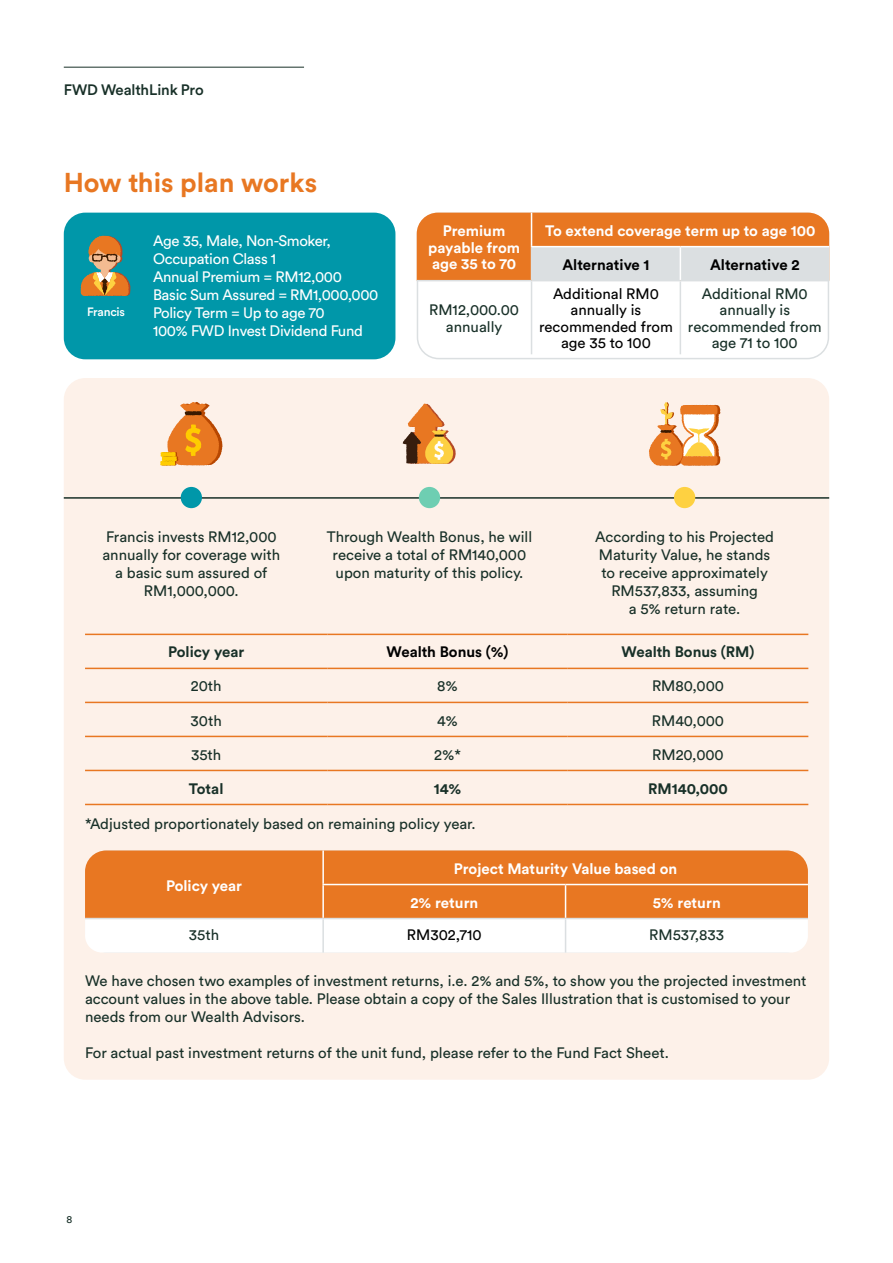
<style>
.page{position:relative;width:893px;height:1263px;background:#fff}
.page>*{position:absolute;margin:0;border:0;box-sizing:border-box;transform-origin:0 0}
.t1{font:700 27px "FWD Circular";color:#e87722}
.t2{font:15px/18px "FWD Circular";color:#183028;text-align:center}
.t3{font:15px/18px "FWD Circular";letter-spacing:-.02em;color:#fff}
.t4{font:700 15px/16.5px "FWD Circular";color:#fff;text-align:center}
.t5{font:15px/16.5px "FWD Circular";color:#000;text-align:center}
.t6{font:700 15px "FWD Circular";color:#183028}
.t7{font:700 15px "FWD Circular";color:#000}
.t8{font:500 15px "FWD Circular";letter-spacing:-.005em;color:#183028}
.t9{font:500 12px "FWD Circular";letter-spacing:-.02em;color:#fff}
.t10{font:10.5px "FWD Circular";color:#183028}
</style>
<div class="page">
<hr style="left:64px;top:67px;width:240px;height:1px;background:#183028">
<div style="left:64px;top:378px;width:765px;height:702px;background:#fdf1e9;border-radius:21px"></div>
<div style="left:85px;top:850px;width:723px;height:34px;background:#e87722"></div>
<svg style="left:85px;top:884px;width:723px;height:68px;background:#f3bb90"></svg>
<hr style="left:85px;top:918px;width:238px;height:1px;background:#dbdfe1">
<hr style="left:322px;top:919px;width:2px;height:33px;background:#dbdfe1">
<hr style="left:566px;top:918px;width:242px;height:1px;background:#dbdfe1">
<hr style="left:323px;top:918px;width:243px;height:1px;background:#dbdfe1">
<hr style="left:322px;top:850px;width:2px;height:34px;background:#fff">
<hr style="left:322px;top:884px;width:244px;height:1px;background:#fff">
<hr style="left:566px;top:884px;width:242px;height:1px;background:#fff">
<hr style="left:565px;top:919px;width:1px;height:33px;background:#dbdfe1">
<hr style="left:565px;top:885px;width:1px;height:33px;background:#fff">
<hr style="left:322px;top:885px;width:2px;height:33px;background:#fff">
<div style="left:64px;top:213px;width:331px;height:146px;background:#0097a9;border-radius:21px"></div>
<div style="left:417px;top:213px;width:412px;height:146px;border:2px solid #dbdfe1;border-radius:21px"></div>
<svg style="left:417px;top:213px;width:412px;height:67px;background:#e39d68"></svg>
<hr style="left:531px;top:247px;width:1px;height:33px;background:#dbdfe1">
<hr style="left:417px;top:280px;width:114px;height:1px;background:#dbdfe1">
<hr style="left:531px;top:280px;width:149px;height:1px;background:#dbdfe1">
<hr style="left:531px;top:281px;width:1px;height:73px;background:#dbdfe1">
<hr style="left:680px;top:280px;width:149px;height:1px;background:#dbdfe1">
<hr style="left:680px;top:281px;width:1px;height:73px;background:#dbdfe1">
<hr style="left:531px;top:213px;width:1px;height:33px;background:#fff">
<hr style="left:531px;top:246px;width:149px;height:1px;background:#fff">
<hr style="left:680px;top:246px;width:149px;height:1px;background:#fff">
<hr style="left:680px;top:247px;width:1px;height:33px;background:#fff">
<hr style="left:64px;top:497px;width:765px;height:2px;background:#183028">
<hr style="left:85px;top:634px;width:242px;height:1px;background:#e87722">
<hr style="left:327px;top:634px;width:241px;height:1px;background:#e87722">
<hr style="left:568px;top:634px;width:240px;height:1px;background:#e87722">
<hr style="left:85px;top:668px;width:242px;height:1px;background:#e87722">
<hr style="left:327px;top:668px;width:241px;height:1px;background:#e87722">
<hr style="left:568px;top:668px;width:240px;height:1px;background:#e87722">
<hr style="left:85px;top:702px;width:242px;height:1px;background:#e87722">
<hr style="left:327px;top:702px;width:241px;height:1px;background:#e87722">
<hr style="left:568px;top:702px;width:240px;height:1px;background:#e87722">
<hr style="left:85px;top:736px;width:242px;height:1px;background:#e87722">
<hr style="left:327px;top:736px;width:241px;height:1px;background:#e87722">
<hr style="left:568px;top:736px;width:240px;height:1px;background:#e87722">
<hr style="left:85px;top:770px;width:242px;height:1px;background:#e87722">
<hr style="left:327px;top:770px;width:241px;height:1px;background:#e87722">
<hr style="left:568px;top:770px;width:240px;height:1px;background:#e87722">
<hr style="left:85px;top:804px;width:242px;height:1px;background:#e87722">
<hr style="left:327px;top:804px;width:241px;height:1px;background:#e87722">
<hr style="left:568px;top:804px;width:240px;height:1px;background:#e87722">
<div style="left:181px;top:487px;width:21px;height:21px;background:#0097a9;border-radius:50%"></div>
<div style="left:419px;top:487px;width:21px;height:21px;background:#6eceb2;border-radius:50%"></div>
<div style="left:674px;top:487px;width:21px;height:21px;background:#fed141;border-radius:50%"></div>
<svg style="left:81px;top:236px;width:50px;height:60px"></svg>
<svg style="left:160px;top:402px;width:62px;height:64px"></svg>
<svg style="left:403px;top:404px;width:53px;height:60px"></svg>
<svg style="left:649px;top:402px;width:71px;height:64px"></svg>
<p class="t8" style="left:64px;top:79px;width:142px">FWD WealthLink Pro</p>
<h1 class="t1" style="left:64px;top:164px;width:255px">How this plan works</h1>
<p class="t9" style="left:87px;top:303px;width:39px">Francis</p>
<p class="t3" style="left:153px;top:231px;width:227px">Age 35, Male, Non-Smoker,<br>Occupation Class 1<br>Annual Premium = RM12,000<br>Basic Sum Assured = RM1,000,000<br>Policy Term = Up to age 70<br>100% FWD Invest Dividend Fund</p>
<p class="t4" style="left:428px;top:222px;width:93px">Premium payable from age 35 to 70</p>
<p class="t4" style="left:545px;top:222px;width:272px">To extend coverage term up to age 100</p>
<p class="t7" style="left:562px;top:254px;width:89px">Alternative 1</p>
<p class="t7" style="left:710px;top:254px;width:91px">Alternative 2</p>
<p class="t2" style="left:429px;top:301px;width:91px;line-height:16.5px">RM12,000.00 annually</p>
<p class="t5" style="left:539px;top:285px;width:135px">Additional RM0 annually is recommended from age 35 to 100</p>
<p class="t2" style="left:688px;top:285px;width:135px;line-height:16.5px">Additional RM0 annually is recommended from age 71 to 100</p>
<p class="t2" style="left:102px;top:527px;width:179px">Francis invests RM12,000 annually for coverage with a basic sum assured of<br>RM1,000,000.</p>
<p class="t2" style="left:327px;top:527px;width:207px">Through Wealth Bonus, he will receive a total of RM140,000 upon maturity of this policy.</p>
<p class="t2" style="left:595px;top:527px;width:180px">According to his Projected<br>Maturity Value, he stands to receive approximately<br>RM537,833, assuming<br>a 5% return rate.</p>
<p class="t6" style="left:168px;top:642px;width:78px">Policy year</p>
<p class="t7" style="left:387px;top:642px;width:123px">Wealth Bonus (%)</p>
<p class="t6" style="left:622px;top:642px;width:134px">Wealth Bonus (RM)</p>
<p class="t2" style="left:191px;top:676px;width:32px">20th</p>
<p class="t2" style="left:437px;top:676px;width:22px">8%</p>
<p class="t2" style="left:652px;top:676px;width:73px">RM80,000</p>
<p class="t2" style="left:191px;top:710px;width:33px">30th</p>
<p class="t2" style="left:437px;top:710px;width:22px">4%</p>
<p class="t2" style="left:652px;top:710px;width:74px">RM40,000</p>
<p class="t2" style="left:191px;top:745px;width:32px">35th</p>
<p class="t2" style="left:434px;top:745px;width:28px">2%*</p>
<p class="t2" style="left:652px;top:745px;width:73px">RM20,000</p>
<p class="t6" style="left:189px;top:778px;width:36px">Total</p>
<p class="t6" style="left:434px;top:778px;width:29px">14%</p>
<p class="t6" style="left:648px;top:778px;width:81px">RM140,000</p>
<p class="t2" style="left:85px;top:814px;width:392px">*Adjusted proportionately based on remaining policy year.</p>
<p class="t4" style="left:166px;top:876px;width:78px">Policy year</p>
<p class="t4" style="left:454px;top:859px;width:225px">Project Maturity Value based on</p>
<p class="t4" style="left:410px;top:893px;width:69px">2% return</p>
<p class="t4" style="left:653px;top:893px;width:70px">5% return</p>
<p class="t2" style="left:189px;top:925px;width:32px">35th</p>
<p class="t5" style="left:407px;top:926px;width:76px">RM302,710</p>
<p class="t2" style="left:649px;top:925px;width:76px">RM537,833</p>
<p class="t2" style="left:85px;top:971px;width:723px;text-align:left">We have chosen two examples of investment returns, i.e. 2% and 5%, to show you the projected investment account values in the above table. Please obtain a copy of the Sales Illustration that is customised to your needs from our Wealth Advisors.</p>
<p class="t2" style="left:85px;top:1043px;width:585px">For actual past investment returns of the unit fund, please refer to the Fund Fact Sheet.</p>
<p class="t10" style="left:66px;top:1212px;width:7px">8</p>
</div>
